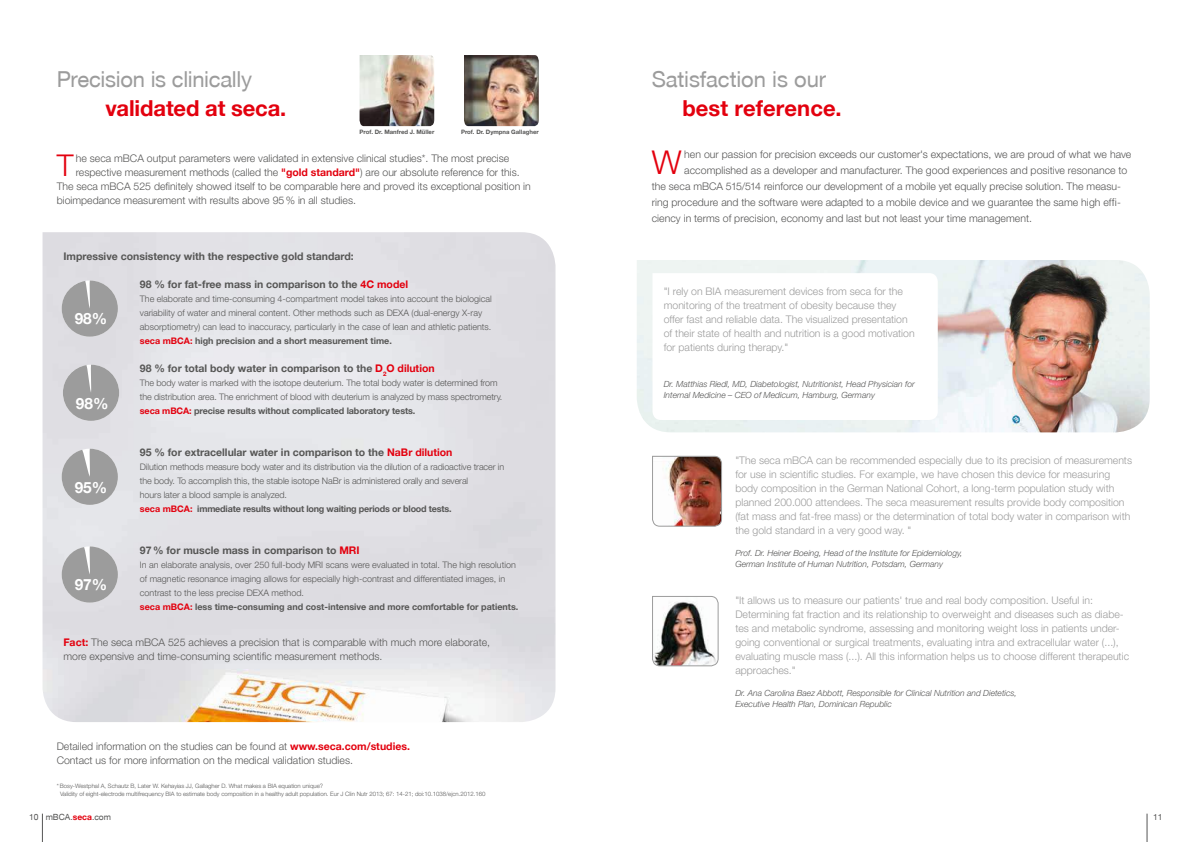
<style>
.page{position:relative;width:1191px;height:842px;background:#fff}
.page>*{position:absolute;margin:0;border:0;box-sizing:border-box;transform-origin:0 0}
.t1{font:300 32.9px "secaglobal";color:#e3000e}
.t2{font:300 30.1px "secaglobal";color:#e3000e}
.t3{font:22px "secaglobal";letter-spacing:-.01em;color:#9c9c9c}
.t4{font:700 22px "secaglobal";letter-spacing:-.005em;color:#e3000e}
.t5{font:700 15.4px "secaglobal";color:#fff}
.t6{font:300 10.5px/14px "secaglobal";color:#9c9c9c}
.t7{font:300 10.5px/14px "secaglobal";color:#565655}
.t8{font:700 10.5px "secaglobal";color:#565655}
.t9{font:300 9px/14px "secaglobal";color:#565655}
.t10{font:italic 300 8.5px/11px "secaglobal";color:#565655}
.t11{font:8.5px "secaglobal";color:#565655}
.t12{font:300 6px/8px "secaglobal";color:#565655}
.t13{font:700 6px "secaglobal";color:#565655}
.s1{font-weight:700;color:#e3000e}
.s2{color:#e3000e}
.s3{font-weight:700}
</style>
<div class="page">
<svg style="left:1146px;top:814px;width:1px;height:28px"></svg>
<svg style="left:42px;top:814px;width:1px;height:28px"></svg>
<img style="left:43px;top:232px;width:512px;height:490px">
<img style="left:652px;top:596px;width:66px;height:70px">
<img style="left:359px;top:55px;width:75px;height:71px">
<img style="left:464px;top:55px;width:75px;height:71px">
<img style="left:637px;top:260px;width:512px;height:172px">
<svg style="left:652px;top:273px;width:285px;height:147px"></svg>
<svg style="left:62px;top:280px;width:56px;height:57px;background:#adacae"></svg>
<svg style="left:63px;top:365px;width:56px;height:56px;background:#acacad"></svg>
<svg style="left:62px;top:449px;width:56px;height:56px;background:#aeaeaf"></svg>
<svg style="left:62px;top:546px;width:56px;height:57px;background:#aeaeaf"></svg>
<img style="left:652px;top:456px;width:70px;height:71px">
<h3 class="t3" style="left:57px;top:71px;width:197px">Precision is clinically</h3>
<h3 class="t4" style="left:106px;top:95px;width:182px">validated at seca.</h3>
<p class="t13" style="left:359px;top:128px;width:76px">Prof. Dr. Manfred J. Müller</p>
<p class="t13" style="left:461px;top:128px;width:79px">Prof. Dr. Dympna Gallagher</p>
<h2 class="t2" style="left:57px;top:154px;width:18px">T</h2>
<p class="t7" style="left:76px;top:152px;width:435px">he seca mBCA output parameters were validated in extensive clinical studies*. The most precise</p>
<p class="t7" style="left:76px;top:166px;width:445px">respective measurement methods (called the <span class="s1">"gold standard"</span>) are our absolute reference for this.</p>
<p class="t7" style="left:57px;top:180px;width:476px">The seca mBCA 525 definitely showed itself to be comparable here and proved its exceptional position in</p>
<p class="t7" style="left:57px;top:194px;width:301px">bioimpedance measurement with results above 95% in all studies.</p>
<p class="t8" style="left:63px;top:250px;width:292px">Impressive consistency with the respective gold standard:</p>
<h3 class="t5" style="left:75px;top:313px;width:34px">98%</h3>
<h3 class="t5" style="left:76px;top:397px;width:34px">98%</h3>
<h3 class="t5" style="left:75px;top:478px;width:34px">95%</h3>
<h3 class="t5" style="left:75px;top:579px;width:34px">97%</h3>
<p class="t8" style="left:140px;top:280px;width:270px">98 % for fat-free mass in comparison to the <span class="s2">4C model</span></p>
<p class="t9" style="left:140px;top:293px;width:353px">The elaborate and time-consuming 4-compartment model takes into account the biological variability of water and mineral content. Other methods such as DEXA (dual-energy X-ray absorptiometry) can lead to inaccuracy, particularly in the case of lean and athletic patients. <span class="s1">seca mBCA:</span> <span class="s3">high precision and a short measurement time.</span></p>
<p class="t8" style="left:140px;top:364px;width:296px">98 % for total body water in comparison to the <span class="s2">D</span><sub>2</sub><span class="s2">O dilution</span></p>
<p class="t9" style="left:140px;top:377px;width:364px">The body water is marked with the isotope deuterium. The total body water is determined from the distribution area. The enrichment of blood with deuterium is analyzed by mass spectrometry. <span class="s1">seca mBCA:</span> <span class="s3">precise results without complicated laboratory tests.</span></p>
<p class="t8" style="left:140px;top:446px;width:314px">95 % for extracellular water in comparison to the <span class="s2">NaBr dilution</span></p>
<p class="t9" style="left:140px;top:461px;width:366px">Dilution methods measure body water and its distribution via the dilution of a radioactive tracer in the body. To accomplish this, the stable isotope NaBr is administered orally and several<br>hours later a blood sample is analyzed.<br><span class="s1">seca mBCA:</span> <span class="s3">immediate results without long waiting periods or blood tests.</span></p>
<p class="t8" style="left:140px;top:546px;width:221px">97 % for muscle mass in comparison to <span class="s2">MRI</span></p>
<p class="t9" style="left:140px;top:558px;width:380px">In an elaborate analysis, over 250 full-body MRI scans were evaluated in total. The high resolution of magnetic resonance imaging allows for especially high-contrast and differentiated images, in contrast to the less precise DEXA method.<br><span class="s1">seca mBCA:</span> <span class="s3">less time-consuming and cost-intensive and more comfortable for patients.</span></p>
<p class="t7" style="left:63px;top:636px;width:428px"><span class="s1">Fact:</span> The seca mBCA 525 achieves a precision that is comparable with much more elaborate, more expensive and time-consuming scientific measurement methods.</p>
<p class="t7" style="left:57px;top:740px;width:355px">Detailed information on the studies can be found at <span class="s1">www.seca.com/studies.<br></span>Contact us for more information on the medical validation studies.</p>
<p class="t12" style="left:60px;top:782px;width:427px;text-indent:-3px">* Bosy-Westphal A, Schautz B, Later W. Kehayias JJ, Gallagher D. What makes a BIA equation unique?<br>Validity of eight-electrode multifrequency BIA to estimate body composition in a healthy adult population. Eur J Clin Nutr 2013; 67: 14-21; doi:10.1038/ejcn.2012.160</p>
<h3 class="t3" style="left:651px;top:71px;width:176px">Satisfaction is our</h3>
<h3 class="t4" style="left:682px;top:96px;width:161px">best reference.</h3>
<h1 class="t1" style="left:651px;top:150px;width:31px">W</h1>
<p class="t7" style="left:684px;top:148px;width:448px">hen our passion for precision exceeds our customer's expectations, we are proud of what we have</p>
<p class="t7" style="left:684px;top:164px;width:444px">accomplished as a developer and manufacturer. The good experiences and positive resonance to</p>
<p class="t7" style="left:651px;top:180px;width:471px">the seca mBCA 515/514 reinforce our development of a mobile yet equally precise solution. The measu-</p>
<p class="t7" style="left:651px;top:195px;width:471px">ring procedure and the software were adapted to a mobile device and we guarantee the same high ef昀椀-</p>
<p class="t7" style="left:651px;top:212px;width:382px">ciency in terms of precision, economy and last but not least your time management.</p>
<p class="t6" style="left:664px;top:285px;width:252px">"I rely on BIA measurement devices from seca for the monitoring of the treatment of obesity because they offer fast and reliable data. The visualized presentation of their state of health and nutrition is a good motivation for patients during therapy."</p>
<p class="t10" style="left:664px;top:379px;width:252px">Dr. Matthias Riedl, MD, Diabetologist, Nutritionist, Head Physician for<br>Internal Medicine – CEO of Medicum, Hamburg, Germany</p>
<p class="t6" style="left:735px;top:454px;width:398px">"The seca mBCA can be recommended especially due to its precision of measurements for use in scientific studies. For example, we have chosen this device for measuring body composition in the German National Cohort, a long-term population study with planned 200.000 attendees. The seca measurement results provide body composition (fat mass and fat-free mass) or the determination of total body water in comparison with the gold standard in a very good way. "</p>
<p class="t10" style="left:735px;top:548px;width:229px">Prof. Dr. Heiner Boeing, Head of the Institute for Epidemiology,<br>German Institute of Human Nutrition, Potsdam, Germany</p>
<p class="t6" style="left:735px;top:594px;width:395px">"It allows us to measure our patients' true and real body composition. Useful in:<br>Determining fat fraction and its relationship to overweight and diseases such as diabe&shy;tes and metabolic syndrome, assessing and monitoring weight loss in patients under&shy;going conventional or surgical treatments, evaluating intra and extracellular water (...), evaluating muscle mass (...). All this information helps us to choose different therapeutic approaches."</p>
<p class="t10" style="left:735px;top:688px;width:283px">Dr. Ana Carolina Baez Abbott, Responsible for Clinical Nutrition and Dietetics,<br>Executive Health Plan, Dominican Republic</p>
<p class="t11" style="left:29px;top:813px;width:83px">10 mBCA.<span class="s1">seca</span>.com</p>
<p class="t11" style="left:1153px;top:813px;width:11px">11</p>
</div>
